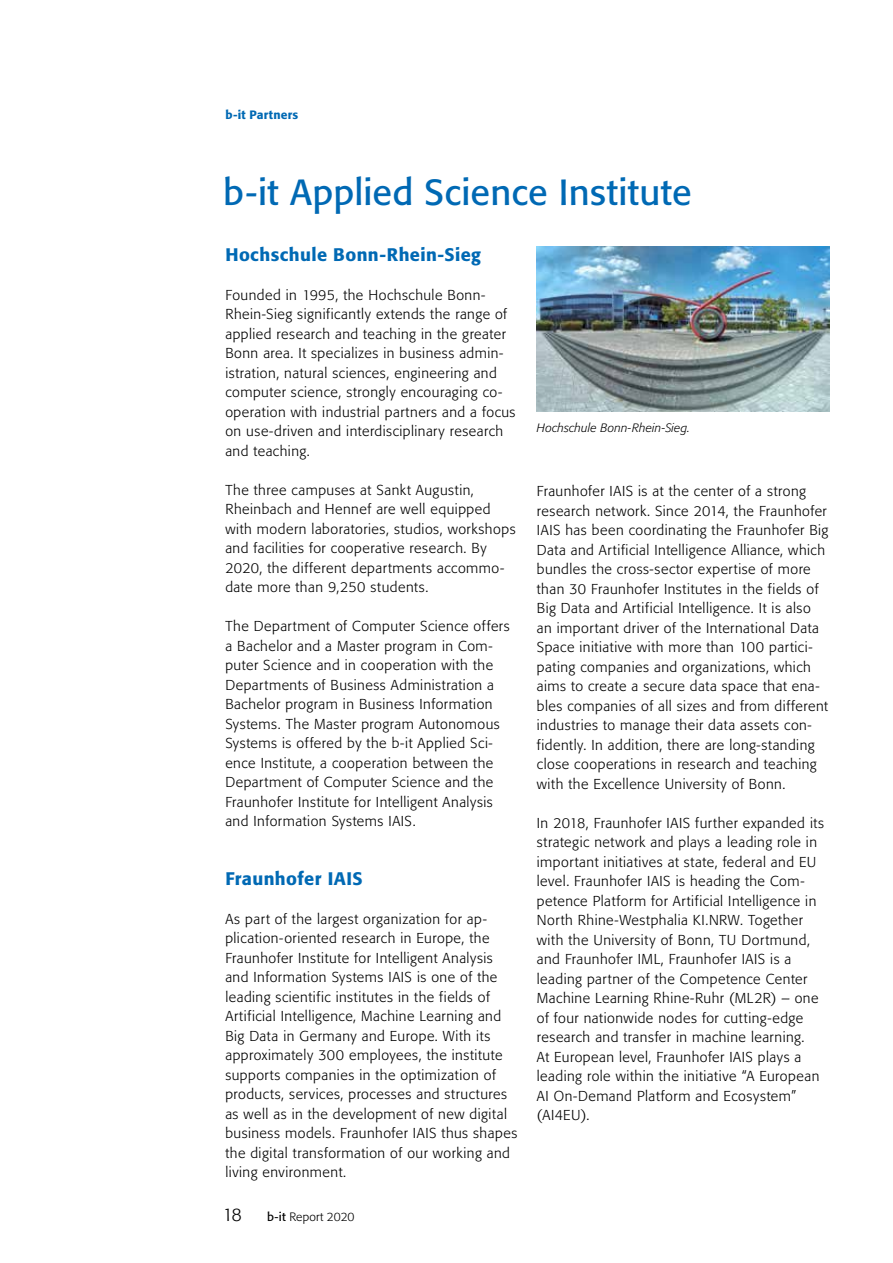
<style>
.page{position:relative;width:893px;height:1263px;background:#fff}
.page>*{position:absolute;margin:0;border:0;box-sizing:border-box;transform-origin:0 0}
.t1{font:36px "Formata BQ";letter-spacing:.01em;color:#0069b4}
.t2{font:500 18px "Formata BQ";letter-spacing:.025em;color:#0069b4}
.t3{font:300 18px "Formata BQ";color:#000}
.t4{font:300 14.25px/19.5px "Formata BQ";letter-spacing:.035em;color:#000}
.t5{font:italic 300 12px "Formata BQ";letter-spacing:.015em;color:#000}
.t6{font:300 12px "Formata BQ";letter-spacing:.005em;color:#000}
.t7{font:500 12px "Formata BQ";letter-spacing:.02em;color:#0069b4}
.s1{font-weight:400}
</style>
<div class="page">
<img style="left:537px;top:247px;width:292px;height:164px">
<p class="t7" style="left:225px;top:107px;width:75px">b-it Partners</p>
<h1 class="t1" style="left:223px;top:170px;width:470px">b-it Applied Science Institute</h1>
<p class="t2" style="left:225px;top:243px;width:257px">Hochschule Bonn-Rhein-Sieg</p>
<p class="t4" style="left:225px;top:285px;width:292px">Founded in 1995, the Hochschule Bonn-Rhein-Sieg significantly extends the range of applied research and teaching in the greater Bonn area. It specializes in business admin&shy;istration, natural sciences, engineering and computer science, strongly encouraging co&shy;operation with industrial partners and a focus on use-driven and interdisciplinary research and teaching.</p>
<p class="t4" style="left:225px;top:480px;width:292px">The three campuses at Sankt Augustin, Rheinbach and Hennef are well equipped with modern laboratories, studios, workshops and facilities for cooperative research. By 2020, the different departments accommo&shy;date more than 9,250 students.</p>
<p class="t4" style="left:225px;top:617px;width:286px">The Department of Computer Science offers a Bachelor and a Master program in Com&shy;puter Science and in cooperation with the Departments of Business Administration a Bachelor program in Business Information Systems. The Master program Autonomous Systems is offered by the b-it Applied Sci&shy;ence Institute, a cooperation between the Department of Computer Science and the Fraunhofer Institute for Intelligent Analysis and Information Systems IAIS.</p>
<p class="t5" style="left:537px;top:421px;width:155px">Hochschule Bonn-Rhein-Sieg.</p>
<p class="t4" style="left:537px;top:482px;width:293px">Fraunhofer IAIS is at the center of a strong research network. Since 2014, the Fraunhofer IAIS has been coordinating the Fraunhofer Big Data and Artificial Intelligence Alliance, which bundles the cross-sector expertise of more than 30 Fraunhofer Institutes in the fields of Big Data and Artificial Intelligence. It is also an important driver of the International Data Space initiative with more than 100 partici&shy;pating companies and organizations, which aims to create a secure data space that ena&shy;bles companies of all sizes and from different industries to manage their data assets con&shy;fidently. In addition, there are long-standing close cooperations in research and teaching with the Excellence University of Bonn.</p>
<p class="t4" style="left:537px;top:813px;width:289px">In 2018, Fraunhofer IAIS further expanded its strategic network and plays a leading role in important initiatives at state, federal and EU level. Fraunhofer IAIS is heading the Com&shy;petence Platform for Artificial Intelligence in North Rhine-Westphalia KI.NRW. Together with the University of Bonn, TU Dortmund, and Fraunhofer IML, Fraunhofer IAIS is a leading partner of the Competence Center Machine Learning Rhine-Ruhr (ML2R) – one of four nationwide nodes for cutting-edge research and transfer in machine learning.<br>At European level, Fraunhofer IAIS plays a leading role within the initiative “A European AI On-Demand Platform and Ecosystem” (AI4EU).</p>
<p class="t2" style="left:225px;top:867px;width:139px">Fraunhofer IAIS</p>
<p class="t4" style="left:225px;top:909px;width:293px">As part of the largest organization for ap&shy;plication-oriented research in Europe, the Fraunhofer Institute for Intelligent Analysis and Information Systems IAIS is one of the leading scientific institutes in the fields of Artificial Intelligence, Machine Learning and Big Data in Germany and Europe. With its approximately 300 employees, the institute supports companies in the optimization of products, services, processes and structures as well as in the development of new digital business models. Fraunhofer IAIS thus shapes the digital transformation of our working and living environment.</p>
<p class="t3" style="left:222px;top:1204px;width:21px">18</p>
<p class="t6" style="left:267px;top:1209px;width:89px"><span class="s1">b-it</span> Report 2020</p>
</div>
